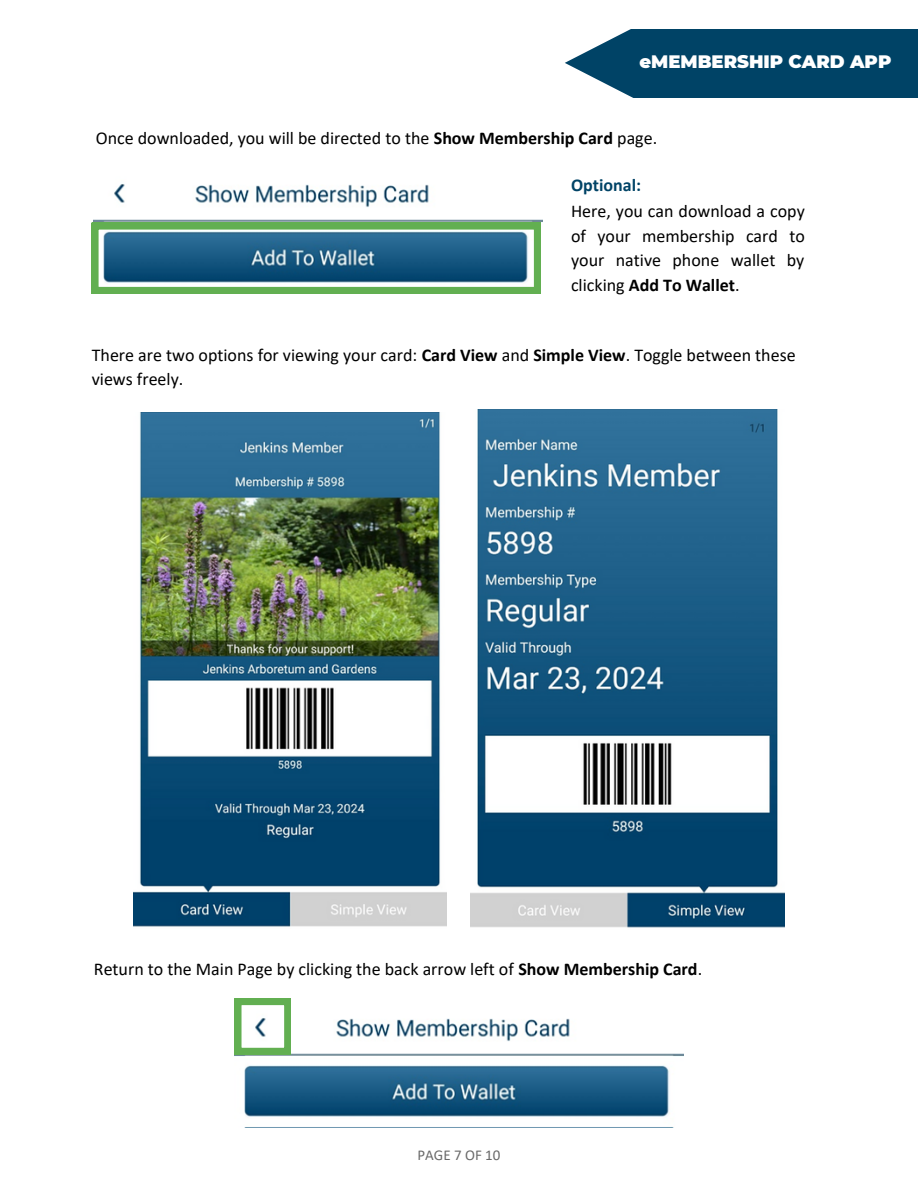
<style>
.page{position:relative;width:918px;height:1188px;background:#fff}
.page>*{position:absolute;margin:0;border:0;box-sizing:border-box;transform-origin:0 0}
.t1{font:18px/24.8px "Calibri";color:#000;text-align:justify}
.t2{font:900 18px "Montserrat";color:#fff}
.t3{font:700 18px "Calibri";color:#004366}
.t4{font:15px "Calibri";color:#696969}
.s1{font-weight:700}
</style>
<div class="page">
<img style="left:94px;top:184px;width:449px;height:39px">
<svg style="left:92px;top:223px;width:449px;height:71px;background:#488288"></svg>
<img style="left:134px;top:412px;width:312px;height:515px">
<img style="left:470px;top:409px;width:314px;height:519px">
<img style="left:235px;top:1018px;width:449px;height:99px">
<svg style="left:235px;top:998px;width:56px;height:57px"></svg>
<svg style="left:565px;top:29px;width:353px;height:69px;background:#185474"></svg>
<p class="t2" style="left:640px;top:51px;width:253px">eMEMBERSHIP CARD APP</p>
<p class="t1" style="left:96px;top:127px;width:563px">Once downloaded, you will be directed to the <span class="s1">Show Membership Card</span> page.</p>
<p class="t3" style="left:571px;top:178px;width:72px">Optional:</p>
<p class="t1" style="left:571px;top:200px;width:235px">Here, you can download a copy of your membership card to your native phone wallet by clicking <span class="s1">Add To Wallet</span>.</p>
<p class="t1" style="left:92px;top:344px;width:705px">There are two options for viewing your card: <span class="s1">Card View</span> and <span class="s1">Simple View</span>. Toggle between these views freely.</p>
<p class="t1" style="left:94px;top:959px;width:610px">Return to the Main Page by clicking the back arrow left of <span class="s1">Show Membership Card</span>.</p>
<p class="t4" style="left:418px;top:1148px;width:84px">PAGE 7 OF 10</p>
</div>
